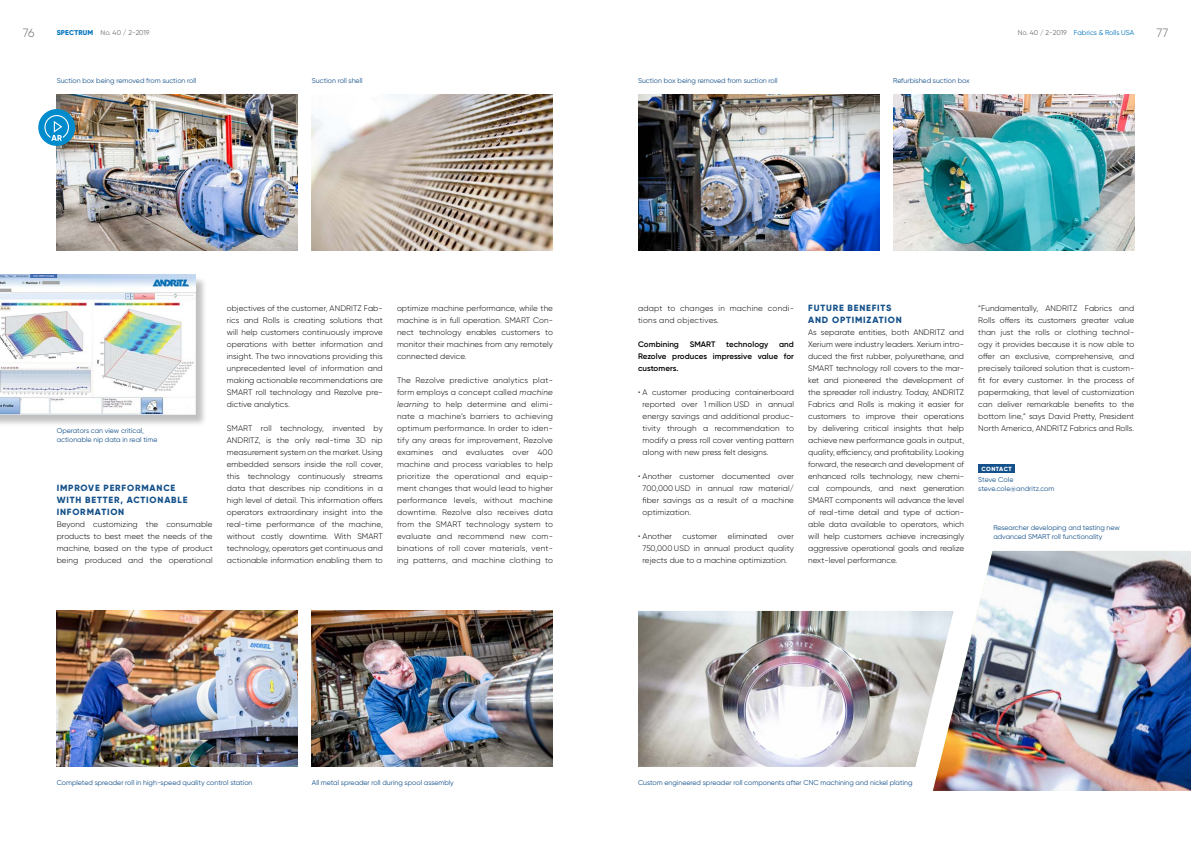
<style>
.page{position:relative;width:1191px;height:842px;background:#fff}
.page>*{position:absolute;margin:0;border:0;box-sizing:border-box;transform-origin:0 0}
.t1{font:300 12px "Gilroy";color:#6e6e6e}
.t2{font:800 9px/12px "Gilroy";letter-spacing:.09em;color:#15518a}
.t3{font:300 8px/12px "Gilroy";letter-spacing:.01em;color:#000;text-align:justify}
.t4{font:600 8px/12px "Gilroy";letter-spacing:.01em;color:#000;text-align:justify}
.t5{font:300 8px/12px "Gilroy";letter-spacing:.03em;color:#000}
.t6{font:7px/9px "Gilroy";color:#15518a}
.t7{font:7px "Gilroy";color:#0074be}
.t8{font:7px "Gilroy";color:#6e6e6e}
.t9{font:800 6px "Gilroy";letter-spacing:.065em;color:#fff}
.s1{font-weight:800;color:#0074be}
.s2{color:#6e6e6e}
.s3{font-style:italic}
</style>
<div class="page">
<div style="left:978px;top:465px;width:37px;height:8px;background:#15518a"></div>
<img style="left:57px;top:95px;width:241px;height:156px">
<img style="left:57px;top:611px;width:241px;height:156px">
<img style="left:638px;top:95px;width:241px;height:156px">
<img style="left:312px;top:611px;width:241px;height:156px">
<img style="left:312px;top:95px;width:241px;height:156px">
<img style="left:893px;top:95px;width:241px;height:156px">
<div style="left:0;top:276px;width:208px;height:151px;background:#000;opacity:.25"></div>
<img style="left:0;top:275px;width:195px;height:140px">
<img style="left:638px;top:611px;width:294px;height:156px">
<img style="left:932px;top:551px;width:259px;height:240px">
<div style="left:38px;top:109px;width:37px;height:37px;background:#008bcd;border-radius:50%"></div>
<svg style="left:44px;top:115px;width:25px;height:26px"></svg>
<h1 class="t1" style="left:23px;top:25px;width:13px">76</h1>
<p class="t8" style="left:57px;top:28px;width:94px"><span class="s1">SPECTRUM</span> No. 40 / 2-2019</p>
<p class="t7" style="left:1017px;top:28px;width:118px"><span class="s2">No. 40 / 2-2019</span> Fabrics &amp; Rolls USA</p>
<h1 class="t1" style="left:1156px;top:25px;width:13px">77</h1>
<p class="t6" style="left:57px;top:76px;width:141px">Suction box being removed from suction roll</p>
<p class="t6" style="left:312px;top:76px;width:52px">Suction roll shell</p>
<p class="t6" style="left:638px;top:76px;width:141px">Suction box being removed from suction roll</p>
<p class="t6" style="left:893px;top:76px;width:78px">Refurbished suction box</p>
<p class="t6" style="left:57px;top:426px;width:102px">Operators can view critical, actionable nip data in real time</p>
<p class="t2" style="left:57px;top:482px;width:132px">IMPROVE PERFORMANCE<br>WITH BETTER, ACTIONABLE<br>INFORMATION</p>
<p class="t3" style="left:57px;top:518px;width:157px">Beyond customizing the consumable products to best meet the needs of the machine, based on the type of product being produced and the operational</p>
<p class="t3" style="left:227px;top:302px;width:157px">objectives of the customer, ANDRITZ Fab&shy;rics and Rolls is creating solutions that will help customers continuously improve operations with better information and insight. The two innovations providing this unprecedented level of information and making actionable recommendations are SMART roll technology and Rezolve pre&shy;dictive analytics.</p>
<p class="t3" style="left:227px;top:422px;width:157px">SMART roll technology, invented by ANDRITZ, is the only real-time 3D nip measurement system on the market. Using embedded sensors inside the roll cover, this technology continuously streams data that describes nip conditions in a high level of detail. This information offers operators extraordinary insight into the real-time performance of the machine, without costly downtime. With SMART technology, operators get continuous and actionable information enabling them to</p>
<p class="t3" style="left:397px;top:302px;width:157px">optimize machine performance, while the machine is in full operation. SMART Con&shy;nect technology enables customers to monitor their machines from any remotely connected device.</p>
<p class="t3" style="left:397px;top:374px;width:157px">The Rezolve predictive analytics plat&shy;form employs a concept called <span class="s3">machine learning</span> to help determine and elimi&shy;nate a machine’s barriers to achieving optimum performance. In order to iden&shy;tify any areas for improvement, Rezolve examines and evaluates over 400 machine and process variables to help prioritize the operational and equip&shy;ment changes that would lead to higher performance levels, without machine downtime. Rezolve also receives data from the SMART technology system to evaluate and recommend new com&shy;binations of roll cover materials, vent&shy;ing patterns, and machine clothing to</p>
<p class="t5" style="left:638px;top:302px;width:157px">adapt to changes in machine condi&shy;tions and objectives.</p>
<p class="t4" style="left:638px;top:338px;width:42px">Combining</p>
<p class="t4" style="left:689px;top:338px;width:27px">SMART</p>
<p class="t4" style="left:726px;top:338px;width:44px">technology</p>
<p class="t4" style="left:638px;top:338px;width:157px;text-indent:141px">and Rezolve produces impressive value for customers.</p>
<p class="t3" style="left:642px;top:386px;width:153px;text-indent:-5px">• A customer producing containerboard reported over 1 million USD in annual energy savings and additional produc&shy;tivity through a recommendation to modify a press roll cover venting pattern along with new press felt designs.</p>
<p class="t3" style="left:642px;top:470px;width:153px;text-indent:-5px">• Another customer documented over 700,000 USD in annual raw material/ fiber savings as a result of a machine optimization.</p>
<p class="t3" style="left:638px;top:530px;width:36px">• Another</p>
<p class="t3" style="left:682px;top:530px;width:36px">customer</p>
<p class="t3" style="left:728px;top:530px;width:41px">eliminated</p>
<p class="t3" style="left:642px;top:530px;width:153px;text-indent:135px">over 750,000 USD in annual product quality rejects due to a machine optimization.</p>
<p class="t2" style="left:808px;top:302px;width:95px">FUTURE BENEFITS<br>AND OPTIMIZATION</p>
<p class="t3" style="left:808px;top:326px;width:157px">As separate entities, both ANDRITZ and Xerium were industry leaders. Xerium intro&shy;duced the first rubber, polyurethane, and SMART technology roll covers to the mar&shy;ket and pioneered the development of the spreader roll industry. Today, ANDRITZ Fabrics and Rolls is making it easier for customers to improve their operations by delivering critical insights that help achieve new performance goals in output, quality, efficiency, and profitability. Looking forward, the research and development of enhanced rolls technology, new chemi&shy;cal compounds, and next generation SMART components will advance the level of real-time detail and type of action&shy;able data available to operators, which will help customers achieve increasingly aggressive operational goals and realize next-level performance.</p>
<p class="t3" style="left:978px;top:302px;width:157px">“Fundamentally, ANDRITZ Fabrics and Rolls offers its customers greater value than just the rolls or clothing technol&shy;ogy it provides because it is now able to offer an exclusive, comprehensive, and precisely tailored solution that is custom&shy;fit for every customer. In the process of papermaking, that level of customization can deliver remarkable benefits to the bottom line,” says David Pretty, President North America, ANDRITZ Fabrics and Rolls.</p>
<p class="t9" style="left:981px;top:465px;width:32px">CONTACT</p>
<p class="t6" style="left:978px;top:475px;width:78px">Steve Cole steve.cole@andritz.com</p>
<p class="t6" style="left:993px;top:523px;width:128px">Researcher developing and testing new advanced SMART roll functionality</p>
<p class="t6" style="left:57px;top:777px;width:197px">Completed spreader roll in high-speed quality control station</p>
<p class="t6" style="left:312px;top:777px;width:143px">All metal spreader roll during spool assembly</p>
<p class="t6" style="left:638px;top:777px;width:276px">Custom engineered spreader roll components after CNC machining and nickel plating</p>
</div>
